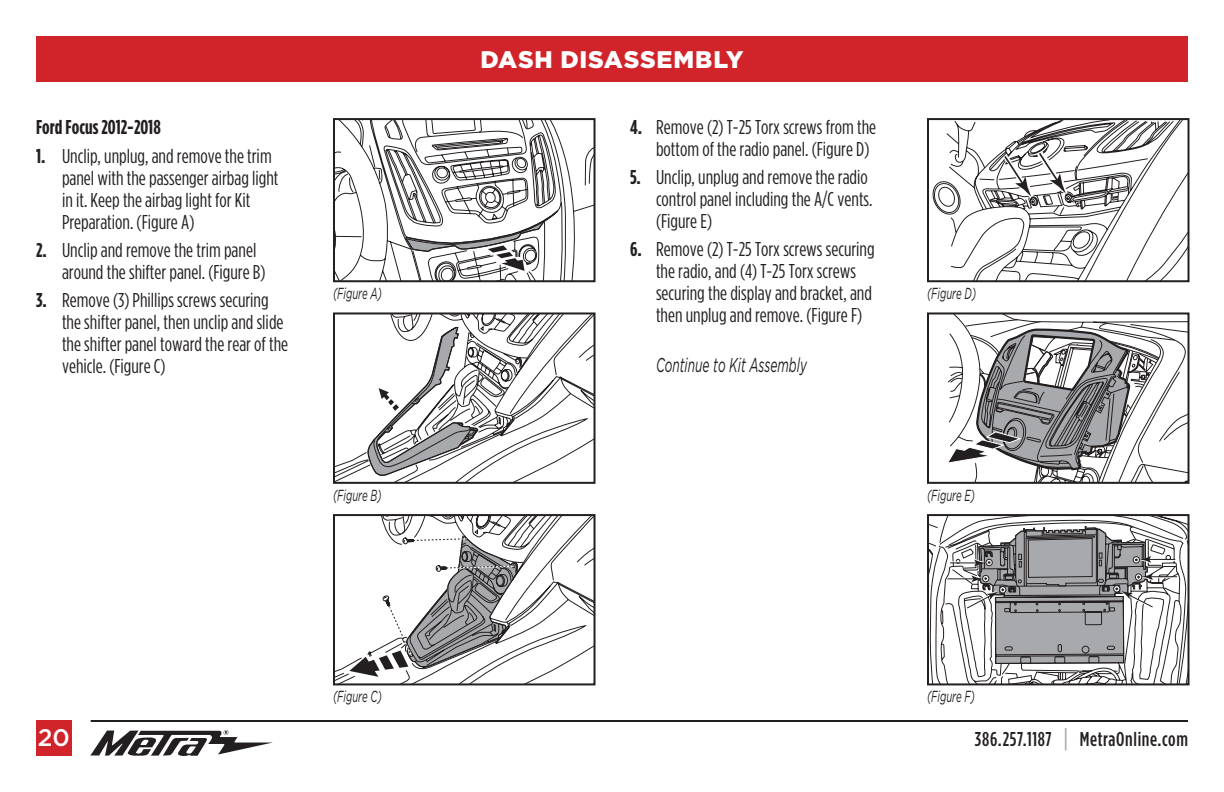
<style>
.page{position:relative;width:1224px;height:792px;background:#fff}
.page>*{position:absolute;margin:0;border:0;box-sizing:border-box;transform-origin:0 0}
.t1{font:900 24px "Gotham";letter-spacing:.03em;color:#fff}
.t2{font:500 24px "Gotham";color:#fff}
.t3{font:20px/22px "Gotham Condensed";color:#231f20}
.t4{font:500 20px "Gotham Condensed";letter-spacing:.03em;color:#231f20}
.t5{font:italic 20px "Gotham";color:#231f20;scale:.6 1}
.t6{font:700 20px "Gotham Condensed";color:#231f20}
.t7{font:italic 16px "Gotham";color:#231f20;scale:.6 1}
.s1{font-weight:700}
.s2{font-size:26px;color:#a8a9ad}
</style>
<div class="page">
<div style="left:36px;top:36px;width:1152px;height:45px;background:#d1232a"></div>
<svg style="left:90px;top:730px;width:183px;height:26px"></svg>
<hr style="left:91px;top:720px;width:1097px;height:2px;background:#231f20">
<div style="left:36px;top:720px;width:36px;height:36px;background:#d1232a"></div>
<svg style="left:336px;top:121px;width:257px;height:158px"></svg>
<svg style="left:405px;top:211px;width:154px;height:60px"></svg>
<div style="left:333px;top:118px;width:263px;height:164px;border:2px solid #231f20"></div>
<svg style="left:933px;top:121px;width:254px;height:158px"></svg>
<svg style="left:1003px;top:121px;width:123px;height:95px"></svg>
<div style="left:927px;top:118px;width:263px;height:164px;border:2px solid #231f20"></div>
<svg style="left:336px;top:315px;width:257px;height:166px"></svg>
<svg style="left:367px;top:326px;width:112px;height:151px"></svg>
<div style="left:333px;top:312px;width:263px;height:172px;border:2px solid #231f20"></div>
<svg style="left:948px;top:315px;width:239px;height:166px"></svg>
<div style="left:927px;top:312px;width:263px;height:172px;border:2px solid #231f20"></div>
<svg style="left:336px;top:517px;width:257px;height:165px"></svg>
<svg style="left:349px;top:534px;width:169px;height:143px"></svg>
<div style="left:333px;top:514px;width:263px;height:171px;border:2px solid #231f20"></div>
<svg style="left:930px;top:518px;width:254px;height:164px"></svg>
<svg style="left:947px;top:517px;width:230px;height:165px"></svg>
<div style="left:927px;top:514px;width:263px;height:171px;border:2px solid #231f20"></div>
<p class="t6" style="left:36px;top:116px;width:126px">Ford Focus 2012-2018</p>
<p class="t3" style="left:62px;top:144px;width:218px;text-indent:-26px"><span class="s1">1.</span> Unclip, unplug, and remove the trim panel with the passenger airbag light in it. Keep the airbag light for Kit Preparation. (Figure A)</p>
<p class="t3" style="left:62px;top:238px;width:205px;text-indent:-26px"><span class="s1">2.</span> Unclip and remove the trim panel around the shifter panel. (Figure B)</p>
<p class="t3" style="left:62px;top:289px;width:228px;text-indent:-26px"><span class="s1">3.</span> Remove (3) Phillips screws securing the shifter panel, then unclip and slide the shifter panel toward the rear of the vehicle. (Figure C)</p>
<p class="t1" style="left:480px;top:46px;width:265px">DASH DISASSEMBLY</p>
<p class="t3" style="left:656px;top:116px;width:222px;text-indent:-26px"><span class="s1">4.</span> Remove (2) T-25 Torx screws from the bottom of the radio panel. (Figure D)</p>
<p class="t3" style="left:656px;top:166px;width:218px;text-indent:-26px"><span class="s1">5.</span> Unclip, unplug and remove the radio control panel including the A/C vents. (Figure E)</p>
<p class="t3" style="left:656px;top:238px;width:220px;text-indent:-26px"><span class="s1">6.</span> Remove (2) T-25 Torx screws securing the radio, and (4) T-25 Torx screws securing the display and bracket, and then unplug and remove. (Figure F)</p>
<p class="t5" style="left:656px;top:354px;width:253px">Continue to Kit Assembly</p>
<p class="t7" style="left:333px;top:285px;width:83px">(Figure A)</p>
<p class="t7" style="left:927px;top:285px;width:84px">(Figure D)</p>
<p class="t7" style="left:333px;top:486px;width:83px">(Figure B)</p>
<p class="t7" style="left:927px;top:486px;width:82px">(Figure E)</p>
<p class="t7" style="left:333px;top:688px;width:83px">(Figure C)</p>
<p class="t7" style="left:927px;top:688px;width:82px">(Figure F)</p>
<p class="t2" style="left:38px;top:723px;width:34px">20</p>
<p class="t4" style="left:975px;top:728px;width:215px">386.257.1187 <span class="s2">|</span> MetraOnline.com</p>
</div>
